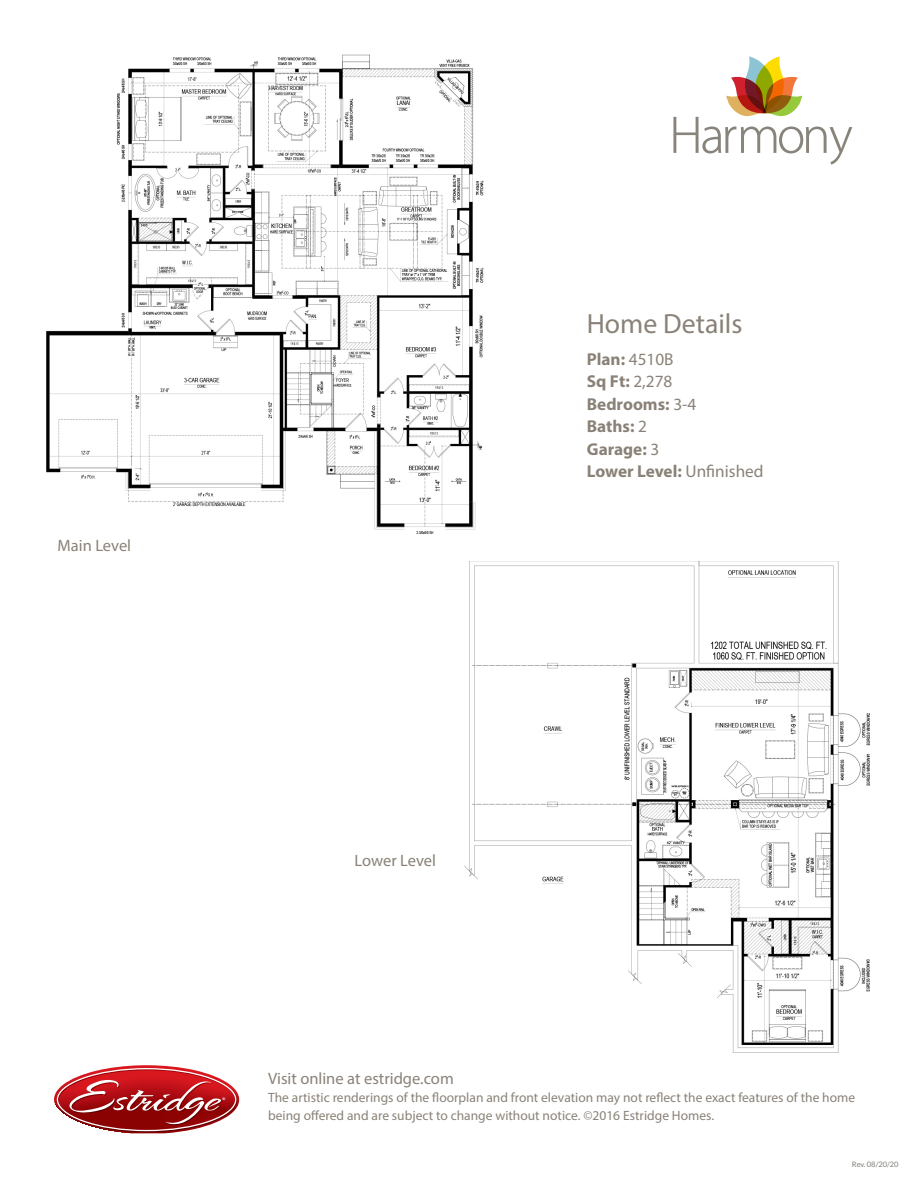
<style>
.page{position:relative;width:918px;height:1188px;background:#fff}
.page>*{position:absolute;margin:0;border:0;box-sizing:border-box;transform-origin:0 0}
.t1{font:27.75px "Myriad Pro";color:#8a8278}
.t2{font:700 17.25px "Myriad Pro";color:#8a8278}
.t3{font:16.5px "Myriad Pro";color:#8a8278}
.t4{font:13.5px/18px "Myriad Pro";color:#8a8278}
.t5{font:8.1px "Myriad Pro";color:#fff}
.t6{font:7.5px "Lato";color:#807f74}
.s1{font-weight:400}
</style>
<div class="page">
<img style="left:464px;top:562px;width:406px;height:491px">
<svg style="left:54px;top:1065px;width:185px;height:68px"></svg>
<svg style="left:673px;top:56px;width:179px;height:109px"></svg>
<img style="left:46px;top:54px;width:438px;height:480px">
<p class="t3" style="left:58px;top:535px;width:75px">Main Level</p>
<p class="t1" style="left:587px;top:307px;width:157px">Home Details</p>
<p class="t2" style="left:587px;top:348px;width:88px">Plan: <span class="s1">4510B</span></p>
<p class="t2" style="left:587px;top:370px;width:87px">Sq Ft: <span class="s1">2,278</span></p>
<p class="t2" style="left:587px;top:393px;width:111px">Bedrooms: <span class="s1">3-4</span></p>
<p class="t2" style="left:587px;top:415px;width:62px">Baths: <span class="s1">2</span></p>
<p class="t2" style="left:587px;top:438px;width:74px">Garage: <span class="s1">3</span></p>
<p class="t2" style="left:587px;top:460px;width:178px">Lower Level: <span class="s1">Unfinished</span></p>
<p class="t3" style="left:355px;top:850px;width:83px">Lower Level</p>
<p class="t5" style="left:222px;top:1095px;width:5px">®</p>
<p class="t3" style="left:268px;top:1068px;width:187px">Visit online at estridge.com</p>
<p class="t4" style="left:268px;top:1088px;width:589px">The artistic renderings of the floorplan and front elevation may not reflect the exact features of the home being offered and are subject to change without notice. ©2016 Estridge Homes.</p>
<p class="t6" style="left:852px;top:1160px;width:48px">Rev. 08/20/20</p>
</div>
